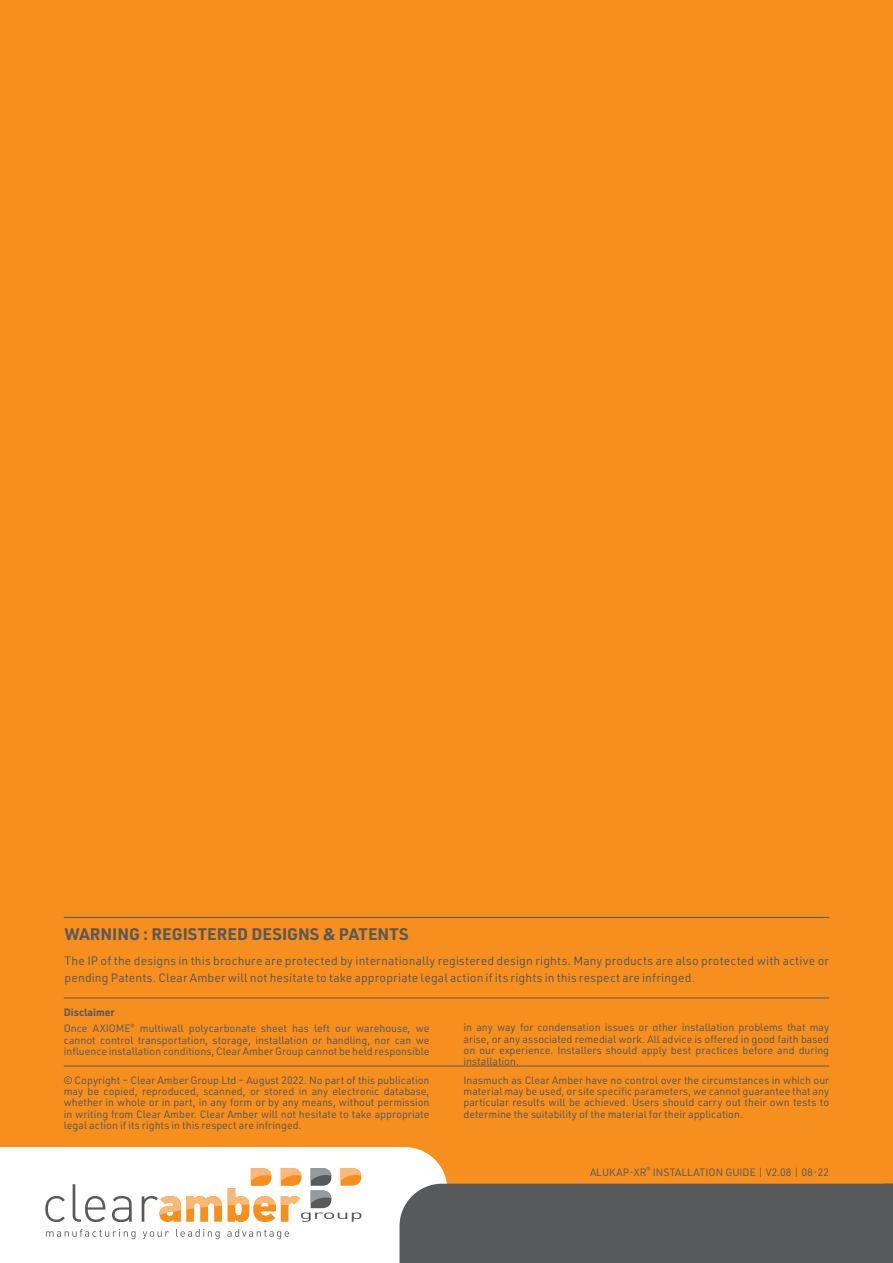
<style>
.page{position:relative;width:893px;height:1263px;background:#fff}
.page>*{position:absolute;margin:0;border:0;box-sizing:border-box;transform-origin:0 0}
.t1{font:700 16.5px "URWDIN";color:#58595b}
.t2{font:12px/16.5px "URWDIN";letter-spacing:.01em;color:#58595b}
.t3{font:10.5px/11.2px "URWDIN";color:#58595b;text-align:justify}
.t4{font:700 10.5px "URWDIN";color:#58595b}
</style>
<div class="page">
<img style="left:0;top:0;width:893px;height:1263px">
<h1 class="t1" style="left:65px;top:923px;width:346px">WARNING : REGISTERED DESIGNS &amp; PATENTS</h1>
<p class="t2" style="left:65px;top:952px;width:766px">The IP of the designs in this brochure are protected by internationally registered design rights. Many products are also protected with active or pending Patents. Clear Amber will not hesitate to take appropriate legal action if its rights in this respect are infringed.</p>
<p class="t4" style="left:64px;top:1005px;width:52px">Disclaimer</p>
<p class="t3" style="left:64px;top:1023px;width:367px">Once AXIOME<sup>®</sup> multiwall polycarbonate sheet has left our warehouse, we cannot control transportation, storage, installation or handling, nor can we influence installation conditions, Clear Amber Group cannot be held responsible</p>
<p class="t3" style="left:64px;top:1074px;width:367px">© Copyright – Clear Amber Group Ltd – August 2022. No part of this publication may be copied, reproduced, scanned, or stored in any electronic database, whether in whole or in part, in any form or by any means, without permission in writing from Clear Amber. Clear Amber will not hesitate to take appropriate legal action if its rights in this respect are infringed.</p>
<p class="t3" style="left:463px;top:1022px;width:367px">in any way for condensation issues or other installation problems that may arise, or any associated remedial work. All advice is offered in good faith based on our experience. Installers should apply best practices before and during installation.</p>
<p class="t3" style="left:463px;top:1074px;width:367px">Inasmuch as Clear Amber have no control over the circumstances in which our material may be used, or site specific parameters, we cannot guarantee that any particular results will be achieved. Users should carry out their own tests to determine the suitability of the material for their application.</p>
<p class="t3" style="left:590px;top:1166px;width:241px">ALUKAP-XR<sup>®</sup> INSTALLATION GUIDE | V2.08 | 08-22</p>
</div>
